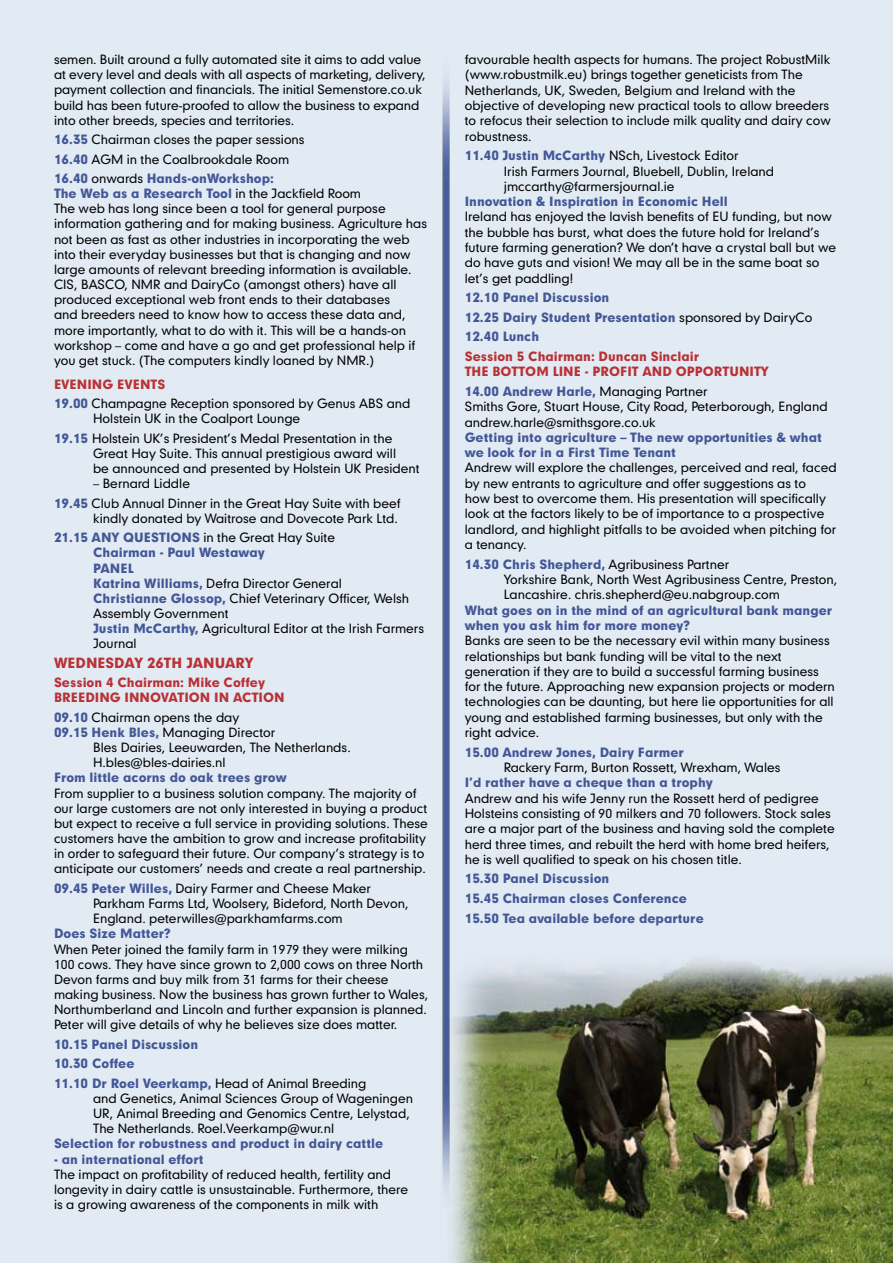
<style>
.page{position:relative;width:893px;height:1263px;background:#e2eaf4}
.page>*{position:absolute;margin:0;border:0;box-sizing:border-box;transform-origin:0 0}
.t1{font:13.5px "Geometric 706 BT Black B";color:#b93135}
.t2{font:12.3px/15.1px "Geometric 706 BT Medium B";color:#000}
.t3{font:12.3px/19.5px "Geometric 706 BT Black B";color:#435796}
.t4{font:12.3px/15.1px "Geometric 706 BT Black B";color:#b93135}
.s1{font-family:"Geometric 706 BT Black B";color:#435796}
.s2{font-family:"Geometric 706 BT Medium B";color:#000}
</style>
<div class="page">
<img style="left:442px;top:80px;width:8px;height:866px">
<img style="left:442px;top:946px;width:451px;height:317px">
<p class="t2" style="left:54px;top:51px;width:373px">semen. Built around a fully automated site it aims to add value at every level and deals with all aspects of marketing, delivery, payment collection and financials. The initial Semenstore.co.uk build has been future-proofed to allow the business to expand into other breeds, species and territories.</p>
<p class="t2" style="left:54px;top:129px;width:252px;line-height:19.4px"><span class="s1">16.35</span> Chairman closes the paper sessions<br><span class="s1">16.40</span> AGM in the Coalbrookdale Room</p>
<p class="t3" style="left:54px;top:170px;width:309px;line-height:15.1px">16.40 <span class="s2">onwards</span> Hands-onWorkshop:<br>The Web as a Research Tool <span class="s2">in the Jackfield Room</span></p>
<p class="t2" style="left:54px;top:201px;width:375px">The web has long since been a tool for general purpose information gathering and for making business. Agriculture has not been as fast as other industries in incorporating the web into their everyday businesses but that is changing and now large amounts of relevant breeding information is available.<br>CIS, BASCO, NMR and DairyCo (amongst others) have all produced exceptional web front ends to their databases<br>and breeders need to know how to access these data and, more importantly, what to do with it. This will be a hands-on workshop – come and have a go and get professional help if you get stuck. (The computers kindly loaned by NMR.)</p>
<p class="t4" style="left:54px;top:376px;width:113px">EVENING EVENTS</p>
<p class="t2" style="left:93px;top:395px;width:319px;text-indent:-39px"><span class="s1">19.00</span> Champagne Reception sponsored by Genus ABS and<br>Holstein UK in the Coalport Lounge</p>
<p class="t2" style="left:93px;top:430px;width:328px;text-indent:-39px"><span class="s1">19.15</span> Holstein UK’s President’s Medal Presentation in the<br>Great Hay Suite. This annual prestigious award will<br>be announced and presented by Holstein UK President</p>
<p class="t2" style="left:54px;top:473px;width:348px;line-height:19.4px;text-indent:39px">– Bernard Liddle<br><span class="s1">19.45</span> Club Annual Dinner in the Great Hay Suite with beef</p>
<p class="t2" style="left:54px;top:508px;width:345px;line-height:19.4px;text-indent:39px">kindly donated by Waitrose and Dovecote Park Ltd.<br><span class="s1">21.15 ANY QUESTIONS</span> in the Great Hay Suite</p>
<p class="t3" style="left:93px;top:545px;width:173px;line-height:15.1px">Chairman - Paul Westaway<br>PANEL</p>
<p class="t2" style="left:93px;top:575px;width:332px"><span class="s1">Katrina Williams,</span> Defra Director General<br><span class="s1">Christianne Glossop,</span> Chief Veterinary Officer, Welsh Assembly Government<br><span class="s1">Justin McCarthy,</span> Agricultural Editor at the Irish Farmers Journal</p>
<p class="t1" style="left:54px;top:653px;width:201px">WEDNESDAY 26TH JANUARY</p>
<p class="t4" style="left:54px;top:674px;width:232px">Session 4 Chairman: Mike Coffey<br>BREEDING INNOVATION IN ACTION</p>
<p class="t2" style="left:54px;top:709px;width:187px"><span class="s1">09.10</span> Chairman opens the day</p>
<p class="t2" style="left:54px;top:724px;width:223px"><span class="s1">09.15 Henk Bles,</span> Managing Director</p>
<p class="t2" style="left:93px;top:739px;width:259px">Bles Dairies, Leeuwarden, The Netherlands.</p>
<p class="t2" style="left:93px;top:755px;width:134px">H.bles@bles-dairies.nl</p>
<p class="t3" style="left:54px;top:768px;width:234px">From little acorns do oak trees grow</p>
<p class="t2" style="left:54px;top:785px;width:375px">From supplier to a business solution company. The majority of our large customers are not only interested in buying a product but expect to receive a full service in providing solutions. These customers have the ambition to grow and increase profitability in order to safeguard their future. Our company’s strategy is to anticipate our customers’ needs and create a real partnership.</p>
<p class="t2" style="left:93px;top:880px;width:317px;text-indent:-39px"><span class="s1">09.45 Peter Willes,</span> Dairy Farmer and Cheese Maker<br>Parkham Farms Ltd, Woolsery, Bideford, North Devon,<br>England. peterwilles@parkhamfarms.com</p>
<p class="t3" style="left:54px;top:923px;width:118px">Does Size Matter?</p>
<p class="t2" style="left:54px;top:941px;width:376px">When Peter joined the family farm in 1979 they were milking 100 cows. They have since grown to 2,000 cows on three North Devon farms and buy milk from 31 farms for their cheese making business. Now the business has grown further to Wales, Northumberland and Lincoln and further expansion is planned.<br>Peter will give details of why he believes size does matter.</p>
<p class="t3" style="left:54px;top:1034px;width:314px">10.15 Panel Discussion<br>10.30 Coffee<br>11.10 Dr Roel Veerkamp, <span class="s2">Head of Animal Breeding</span></p>
<p class="t2" style="left:93px;top:1090px;width:321px">and Genetics, Animal Sciences Group of Wageningen<br>UR, Animal Breeding and Genomics Centre, Lelystad,<br>The Netherlands. Roel.Veerkamp@wur.nl</p>
<p class="t3" style="left:54px;top:1133px;width:331px">Selection for robustness and product in dairy cattle</p>
<p class="t3" style="left:54px;top:1149px;width:151px">- an international effort</p>
<p class="t2" style="left:54px;top:1166px;width:356px">The impact on profitability of reduced health, fertility and longevity in dairy cattle is unsustainable. Furthermore, there is a growing awareness of the components in milk with</p>
<p class="t2" style="left:465px;top:51px;width:367px">favourable health aspects for humans. The project RobustMilk (www.robustmilk.eu) brings together geneticists from The Netherlands, UK, Sweden, Belgium and Ireland with the objective of developing new practical tools to allow breeders to refocus their selection to include milk quality and dairy cow robustness.</p>
<p class="t2" style="left:504px;top:148px;width:272px;text-indent:-39px"><span class="s1">11.40 Justin McCarthy</span> NSch, Livestock Editor<br>Irish Farmers Journal, Bluebell, Dublin, Ireland jmccarthy@farmersjournal.ie</p>
<p class="t3" style="left:465px;top:191px;width:265px">Innovation &amp; Inspiration in Economic Hell</p>
<p class="t2" style="left:465px;top:209px;width:373px">Ireland has enjoyed the lavish benefits of EU funding, but now the bubble has burst, what does the future hold for Ireland’s future farming generation? We don’t have a crystal ball but we do have guts and vision! We may all be in the same boat so let’s get paddling!</p>
<p class="t3" style="left:465px;top:287px;width:349px">12.10 Panel Discussion<br>12.25 Dairy Student Presentation <span class="s2">sponsored by DairyCo<br></span>12.40 Lunch</p>
<p class="t4" style="left:465px;top:348px;width:306px">Session 5 Chairman: Duncan Sinclair<br>THE BOTTOM LINE - PROFIT AND OPPORTUNITY</p>
<p class="t3" style="left:465px;top:381px;width:244px">14.00 Andrew Harle, <span class="s2">Managing Partner</span></p>
<p class="t2" style="left:465px;top:399px;width:364px">Smiths Gore, Stuart House, City Road, Peterborough, England andrew.harle@smithsgore.co.uk</p>
<p class="t3" style="left:465px;top:429px;width:359px;line-height:15.3px">Getting into agriculture – The new opportunities &amp; what we look for in a First Time Tenant</p>
<p class="t2" style="left:465px;top:460px;width:373px">Andrew will explore the challenges, perceived and real, faced by new entrants to agriculture and offer suggestions as to<br>how best to overcome them. His presentation will specifically look at the factors likely to be of importance to a prospective landlord, and highlight pitfalls to be avoided when pitching for a tenancy.</p>
<p class="t3" style="left:465px;top:554px;width:266px">14.30 Chris Shepherd, <span class="s2">Agribusiness Partner</span></p>
<p class="t2" style="left:504px;top:571px;width:335px">Yorkshire Bank, North West Agribusiness Centre, Preston,<br>Lancashire. chris.shepherd@eu.nabgroup.com</p>
<p class="t3" style="left:465px;top:602px;width:369px;line-height:15.3px">What goes on in the mind of an agricultural bank manger when you ask him for more money?</p>
<p class="t2" style="left:465px;top:633px;width:372px">Banks are seen to be the necessary evil within many business relationships but bank funding will be vital to the next generation if they are to build a successful farming business for the future. Approaching new expansion projects or modern technologies can be daunting, but here lie opportunities for all young and established farming businesses, but only with the right advice.</p>
<p class="t3" style="left:465px;top:742px;width:221px">15.00 Andrew Jones, Dairy Farmer</p>
<p class="t2" style="left:504px;top:759px;width:278px">Rackery Farm, Burton Rossett, Wrexham, Wales</p>
<p class="t3" style="left:465px;top:772px;width:250px">I’d rather have a cheque than a trophy</p>
<p class="t2" style="left:465px;top:790px;width:372px">Andrew and his wife Jenny run the Rossett herd of pedigree Holsteins consisting of 90 milkers and 70 followers. Stock sales are a major part of the business and having sold the complete herd three times, and rebuilt the herd with home bred heifers, he is well qualified to speak on his chosen title.</p>
<p class="t3" style="left:465px;top:869px;width:240px">15.30 Panel Discussion<br>15.45 Chairman closes Conference<br>15.50 Tea available before departure</p>
</div>
